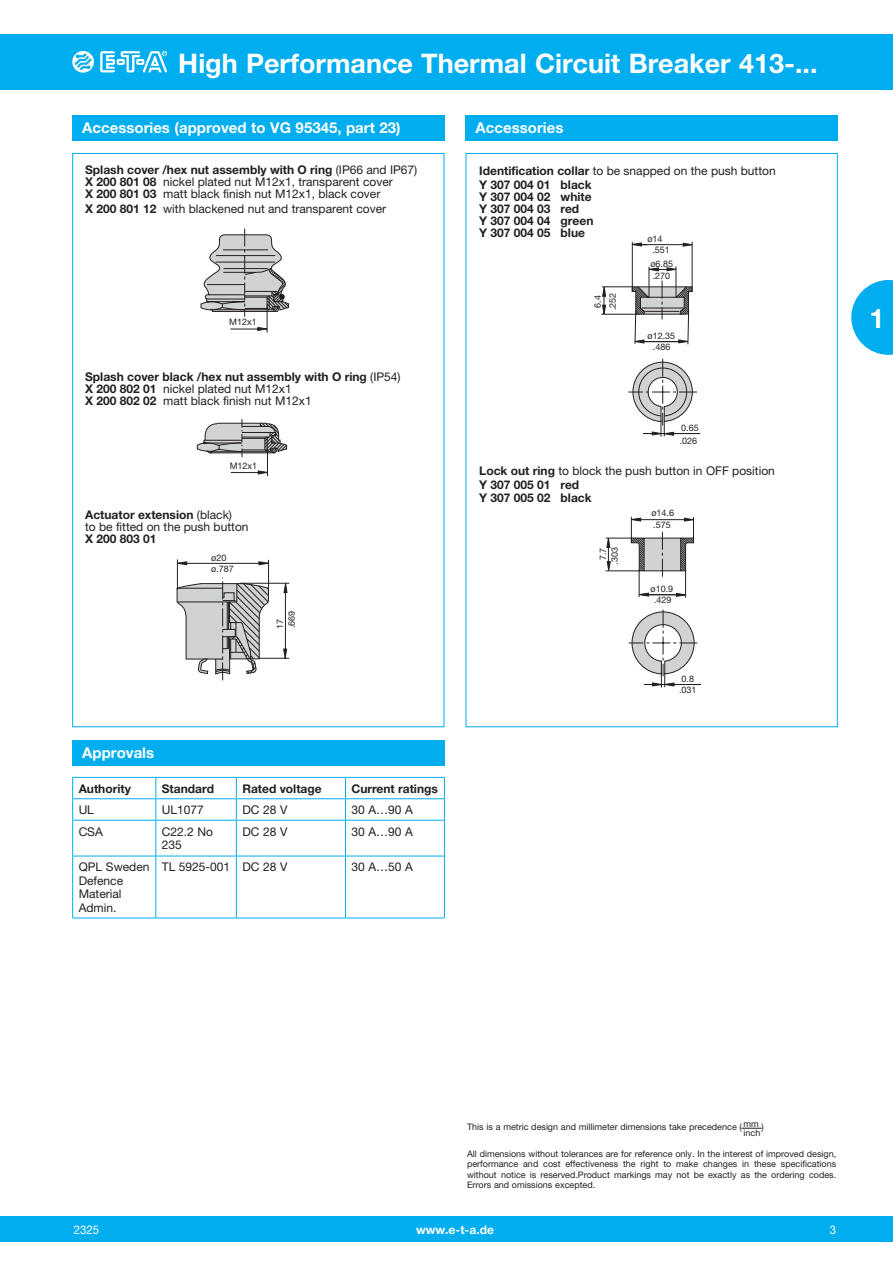
<style>
.page{position:relative;width:893px;height:1263px;background:#fff}
.page>*{position:absolute;margin:0;border:0;box-sizing:border-box;transform-origin:0 0}
.t1{font:700 27px "Helvetica Neue LT";color:#fff}
.t2{font:700 15px "Helvetica Neue LT";color:#fff}
.t3{font:700 12px/12px "Helvetica Neue LT";color:#231f20}
.t4{font:12px/12px "Helvetica Neue LT";color:#231f20}
.t5{font:12px/13.5px "Helvetica Neue LT";color:#221f1f}
.t6{font:700 12px "Helvetica Neue LT";color:#221f1f}
.t7{font:700 12px "Helvetica Neue LT";color:#fff}
.t8{font:12px "Helvetica Neue LT";color:#fff;scale:.95 1}
.t9{font:9px/10.5px "Helvetica Neue LT";color:#221f1f;text-align:justify}
.t10{font:9px/12.6px "Helvetica Neue LT";color:#231f20}
.s1{font-weight:700}
.s2{font-weight:400}
</style>
<div class="page">
<div style="left:0;top:1216px;width:893px;height:26px;background:#00adef"></div>
<div style="left:0;top:34px;width:893px;height:55px;background:#00adef"></div>
<svg style="left:72px;top:51px;width:22px;height:22px"></svg>
<svg style="left:100px;top:51px;width:67px;height:21px"></svg>
<svg style="left:851px;top:280px;width:42px;height:75px"></svg>
<div style="left:72px;top:115px;width:372px;height:25px;background:#00adef"></div>
<svg style="left:200px;top:229px;width:89px;height:104px"></svg>
<svg style="left:197px;top:419px;width:90px;height:58px"></svg>
<svg style="left:176px;top:559px;width:114px;height:121px"></svg>
<div style="left:466px;top:115px;width:372px;height:25px;background:#00adef"></div>
<hr style="left:632px;top:242px;width:1px;height:49px;background:#231f20">
<hr style="left:692px;top:242px;width:1px;height:50px;background:#231f20">
<svg style="left:601px;top:243px;width:92px;height:102px"></svg>
<hr style="left:643px;top:433px;width:57px;height:1px;background:#231f20">
<svg style="left:628px;top:359px;width:69px;height:78px"></svg>
<div style="left:638px;top:368px;width:49px;height:48px;border:1px solid #231f20;border-radius:24px"></div>
<hr style="left:644px;top:684px;width:56px;height:1px;background:#231f20">
<svg style="left:629px;top:610px;width:68px;height:78px"></svg>
<svg style="left:606px;top:517px;width:88px;height:81px"></svg>
<svg style="left:741px;top:1128px;width:21px;height:1px"></svg>
<div style="left:72px;top:740px;width:372px;height:25px;background:#00adef"></div>
<hr style="left:72px;top:777px;width:84px;height:1px;background:#00adef">
<hr style="left:156px;top:777px;width:80px;height:1px;background:#00adef">
<hr style="left:236px;top:777px;width:109px;height:1px;background:#00adef">
<hr style="left:345px;top:777px;width:100px;height:1px;background:#00adef">
<hr style="left:72px;top:798px;width:84px;height:1px;background:#00adef">
<svg style="left:72px;top:778px;width:1px;height:42px"></svg>
<hr style="left:156px;top:798px;width:80px;height:1px;background:#00adef">
<svg style="left:155px;top:778px;width:1px;height:42px"></svg>
<hr style="left:236px;top:798px;width:109px;height:1px;background:#00adef">
<svg style="left:236px;top:778px;width:1px;height:42px"></svg>
<hr style="left:345px;top:798px;width:100px;height:1px;background:#00adef">
<svg style="left:345px;top:778px;width:1px;height:42px"></svg>
<svg style="left:444px;top:778px;width:1px;height:42px"></svg>
<hr style="left:72px;top:820px;width:84px;height:1px;background:#00adef">
<hr style="left:72px;top:820px;width:1px;height:36px;background:#00adef">
<hr style="left:156px;top:820px;width:80px;height:1px;background:#00adef">
<hr style="left:155px;top:820px;width:1px;height:36px;background:#00adef">
<hr style="left:236px;top:820px;width:109px;height:1px;background:#00adef">
<hr style="left:236px;top:820px;width:1px;height:36px;background:#00adef">
<hr style="left:345px;top:820px;width:100px;height:1px;background:#00adef">
<hr style="left:345px;top:820px;width:1px;height:36px;background:#00adef">
<hr style="left:444px;top:820px;width:1px;height:36px;background:#00adef">
<hr style="left:72px;top:856px;width:84px;height:1px;background:#00adef">
<hr style="left:72px;top:856px;width:1px;height:61px;background:#00adef">
<hr style="left:156px;top:856px;width:80px;height:1px;background:#00adef">
<hr style="left:155px;top:856px;width:1px;height:61px;background:#00adef">
<hr style="left:236px;top:856px;width:109px;height:1px;background:#00adef">
<hr style="left:236px;top:856px;width:1px;height:61px;background:#00adef">
<hr style="left:345px;top:856px;width:100px;height:1px;background:#00adef">
<hr style="left:345px;top:856px;width:1px;height:61px;background:#00adef">
<hr style="left:444px;top:856px;width:1px;height:61px;background:#00adef">
<hr style="left:72px;top:917px;width:84px;height:1px;background:#00adef">
<hr style="left:156px;top:917px;width:80px;height:1px;background:#00adef">
<hr style="left:236px;top:917px;width:109px;height:1px;background:#00adef">
<hr style="left:345px;top:917px;width:100px;height:1px;background:#00adef">
<h1 class="t1" style="left:178px;top:53px;width:641px">High Performance Thermal Circuit Breaker 413-...</h1>
<h2 class="t2" style="left:82px;top:122px;width:320px">Accessories (approved to VG 95345, part 23)</h2>
<h3 class="t4" style="left:85px;top:165px;width:334px"><span class="s1">Splash cover /hex nut assembly with O ring</span> (IP66 and IP67)<br><span class="s1">X 200 801 08</span> nickel plated nut M12x1, transparent cover<br><span class="s1">X 200 801 03</span> matt black finish nut M12x1, black cover</h3>
<h3 class="t4" style="left:85px;top:203px;width:302px"><span class="s1">X 200 801 12</span> with blackened nut and transparent cover</h3>
<p class="t10" style="left:229px;top:317px;width:29px">M12x1</p>
<h3 class="t3" style="left:85px;top:371px;width:317px">Splash cover black /hex nut assembly with O ring <span class="s2">(IP54)<br></span>X 200 802 01 <span class="s2">nickel plated nut M12x1<br></span>X 200 802 02 <span class="s2">matt black finish nut M12x1</span></h3>
<p class="t10" style="left:230px;top:460px;width:29px">M12x1</p>
<h3 class="t4" style="left:85px;top:510px;width:165px"><span class="s1">Actuator extension</span> (black)<br>to be fitted on the push button</h3>
<h3 class="t3" style="left:85px;top:534px;width:73px">X 200 803 01</h3>
<p class="t10" style="left:211px;top:552px;width:17px">ø20</p>
<p class="t10" style="left:211px;top:563px;width:24px">ø.787</p>
<p class="t10" style="left:286px;top:628px;width:19px;rotate:-90deg">.669</p>
<p class="t10" style="left:275px;top:629px;width:12px;rotate:-90deg">17</p>
<h2 class="t2" style="left:82px;top:747px;width:73px">Approvals</h2>
<h3 class="t6" style="left:79px;top:784px;width:54px">Authority</h3>
<h3 class="t6" style="left:162px;top:784px;width:54px">Standard</h3>
<h3 class="t6" style="left:242px;top:784px;width:81px">Rated voltage</h3>
<h3 class="t6" style="left:351px;top:784px;width:88px">Current ratings</h3>
<h3 class="t5" style="left:79px;top:804px;width:17px">UL</h3>
<h3 class="t5" style="left:162px;top:804px;width:44px">UL1077</h3>
<h3 class="t5" style="left:242px;top:804px;width:47px">DC 28 V</h3>
<h3 class="t5" style="left:351px;top:804px;width:63px">30 A…90 A</h3>
<h3 class="t5" style="left:79px;top:826px;width:26px">CSA</h3>
<h3 class="t5" style="left:162px;top:826px;width:53px">C22.2 No<br>235</h3>
<h3 class="t5" style="left:242px;top:826px;width:47px">DC 28 V</h3>
<h3 class="t5" style="left:351px;top:826px;width:63px">30 A…90 A</h3>
<h3 class="t5" style="left:79px;top:861px;width:72px">QPL Sweden<br>Defence<br>Material<br>Admin.</h3>
<h3 class="t5" style="left:162px;top:861px;width:127px">TL 5925-001 DC 28 V</h3>
<h3 class="t5" style="left:351px;top:861px;width:63px">30 A…50 A</h3>
<h2 class="t2" style="left:476px;top:122px;width:89px">Accessories</h2>
<h3 class="t3" style="left:479px;top:165px;width:298px;line-height:13.5px">Identification collar <span class="s2">to be snapped on the push button<br></span>Y 307 004 01 black</h3>
<h3 class="t3" style="left:479px;top:192px;width:116px">Y 307 004 02 white<br>Y 307 004 03 red<br>Y 307 004 04 green<br>Y 307 004 05 blue</h3>
<p class="t10" style="left:647px;top:233px;width:17px">ø14</p>
<p class="t10" style="left:653px;top:270px;width:19px">.270</p>
<p class="t10" style="left:652px;top:244px;width:19px">.551</p>
<p class="t10" style="left:650px;top:258px;width:24px">ø6.85</p>
<p class="t10" style="left:592px;top:308px;width:14px;rotate:-90deg">6.4</p>
<p class="t10" style="left:607px;top:310px;width:19px;rotate:-90deg">.252</p>
<p class="t10" style="left:648px;top:330px;width:29px">ø12.35</p>
<p class="t10" style="left:653px;top:341px;width:19px">.486</p>
<p class="t10" style="left:680px;top:422px;width:20px">0.65 .026</p>
<h3 class="t3" style="left:479px;top:465px;width:297px;line-height:13.5px">Lock out ring <span class="s2">to block the push button in OFF position<br></span>Y 307 005 01 red<br>Y 307 005 02 black</h3>
<p class="t10" style="left:609px;top:564px;width:19px;rotate:-90deg">.303</p>
<p class="t10" style="left:597px;top:560px;width:14px;rotate:-90deg">7.7</p>
<p class="t10" style="left:651px;top:508px;width:24px;line-height:12px">ø14.6 .575</p>
<p class="t10" style="left:651px;top:583px;width:24px">ø10.9</p>
<p class="t10" style="left:654px;top:594px;width:19px">.429</p>
<p class="t10" style="left:679px;top:674px;width:19px;line-height:10.8px">0.8 .031</p>
<h1 class="t1" style="left:869px;top:308px;width:17px">1</h1>
<p class="t9" style="left:467px;top:1122px;width:298px">This is a metric design and millimeter dimensions take precedence ( mm )</p>
<p class="t9" style="left:743px;top:1128px;width:18px">inch</p>
<p class="t9" style="left:467px;top:1149px;width:371px">All dimensions without tolerances are for reference only. In the interest of improved design, performance and cost effectiveness the right to make changes in these specifications without notice is reserved.Product markings may not be exactly as the ordering codes.<br>Errors and omissions excepted.</p>
<h3 class="t8" style="left:74px;top:1222px;width:28px">2325</h3>
<h3 class="t7" style="left:416px;top:1225px;width:79px">www.e-t-a.de</h3>
<h3 class="t8" style="left:830px;top:1225px;width:8px">3</h3>
</div>
